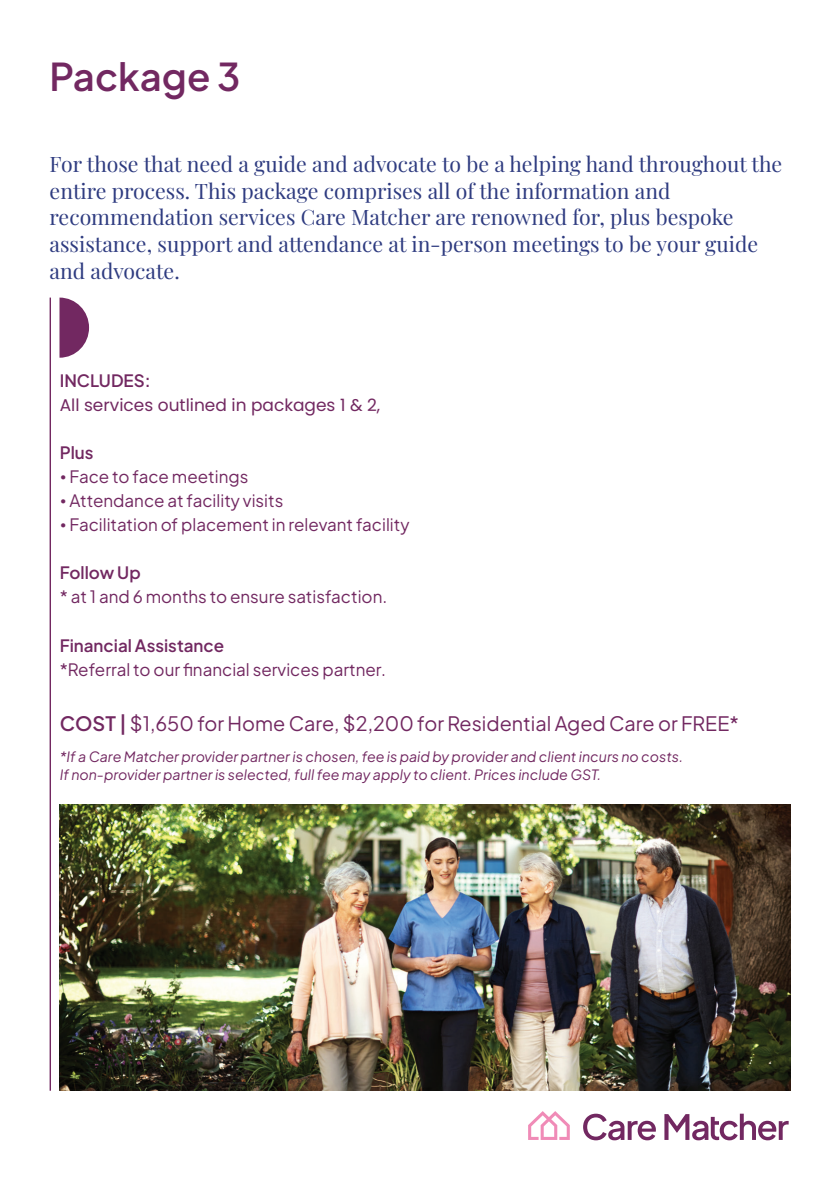
<style>
.page{position:relative;width:840px;height:1191px;background:#fff}
.page>*{position:absolute;margin:0;border:0;box-sizing:border-box;transform-origin:0 0}
.t1{font:38.2px "Plus Jakarta Sans";color:#722861}
.t2{font:21.2px/26.8px "Playfair Display";color:#2e3b80}
.t3{font:19.8px "Plus Jakarta Sans";color:#722861}
.t4{font:17px/24px "Plus Jakarta Sans";color:#722861}
.t5{font:17px "Poppins";color:#722861}
.t6{font:italic 14.2px/18.4px "Plus Jakarta Sans";color:#722861}
.s1{font-family:"Poppins"}
</style>
<div class="page">
<svg style="left:528px;top:1111px;width:41px;height:29px"></svg>
<svg style="left:583px;top:1113px;width:72px;height:27px"></svg>
<svg style="left:664px;top:1113px;width:124px;height:27px"></svg>
<svg style="left:59px;top:297px;width:30px;height:61px"></svg>
<hr style="left:50px;top:297px;width:1px;height:793px;background:#722861">
<img style="left:59px;top:804px;width:730px;height:286px">
<h1 class="t1" style="left:50px;top:45px;width:192px">Package 3</h1>
<p class="t2" style="left:50px;top:149px;width:733px">For those that need a guide and advocate to be a helping hand throughout the entire process. This package comprises all of the information and recommendation services Care Matcher are renowned for, plus bespoke assistance, support and attendance at in-person meetings to be your guide and advocate.</p>
<p class="t4" style="left:60px;top:367px;width:92px">INCLUDES:</p>
<p class="t5" style="left:60px;top:395px;width:322px">All services outlined in packages 1 &amp; 2,</p>
<p class="t4" style="left:60px;top:439px;width:35px">Plus</p>
<p class="t4" style="left:60px;top:463px;width:190px"><span class="s1">•</span> Face to face meetings</p>
<p class="t4" style="left:60px;top:487px;width:225px"><span class="s1">•</span> Attendance at facility visits</p>
<p class="t4" style="left:60px;top:511px;width:351px"><span class="s1">•</span> Facilitation of placement in relevant facility</p>
<p class="t4" style="left:60px;top:559px;width:329px">Follow Up<br>* at 1 and 6 months to ensure satisfaction.</p>
<p class="t4" style="left:60px;top:631px;width:327px">Financial Assistance<br>*Referral to our financial services partner.</p>
<p class="t3" style="left:60px;top:707px;width:680px">COST | $1,650 for Home Care, $2,200 for Residential Aged Care or FREE*</p>
<p class="t6" style="left:60px;top:746px;width:624px">*If a Care Matcher provider partner is chosen, fee is paid by provider and client incurs no costs.<br>If non-provider partner is selected, full fee may apply to client. Prices include GST.</p>
</div>
